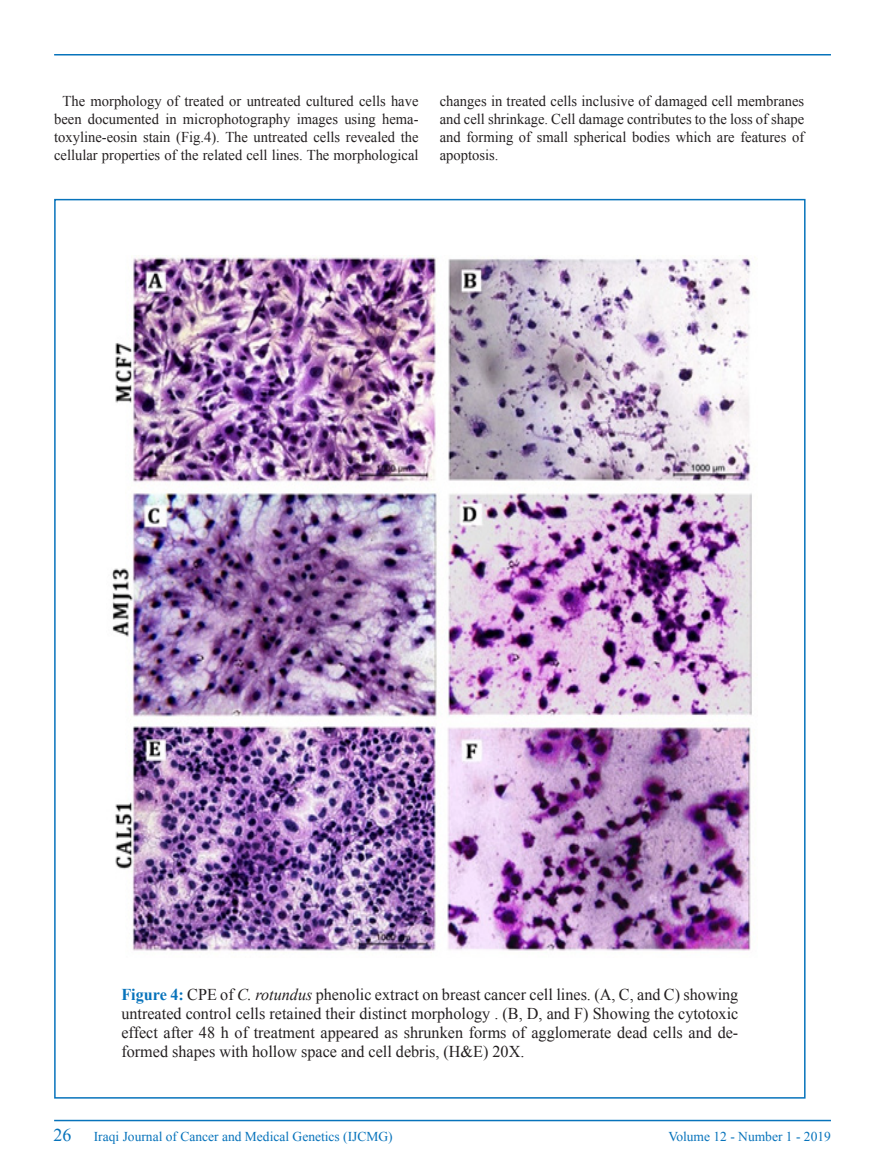
<style>
.page{position:relative;width:885px;height:1174px;background:#fff}
.page>*{position:absolute;margin:0;border:0;box-sizing:border-box;transform-origin:0 0}
.t1{font:16.5px/18.9px "Times New Roman";color:#231f20;text-align:justify}
.t2{font:15px/18px "Times New Roman";color:#231f20;text-align:center}
.t3{font:13.5px "Times New Roman";color:#0773bb}
.s1{font-weight:700;color:#0773bb}
.s2{font-style:italic}
.s3{font-size:18px}
</style>
<div class="page">
<hr style="left:54px;top:1120px;width:777px;height:1px;background:#0773bb">
<hr style="left:54px;top:54px;width:777px;height:2px;background:#0773bb">
<img style="left:112px;top:255px;width:640px;height:698px">
<p class="t2" style="left:54px;top:91px;width:366px">The morphology of treated or untreated cultured cells have been documented in microphotography images using hema&shy;toxyline-eosin stain (Fig.4). The untreated cells revealed the cellular properties of the related cell lines. The morphological</p>
<p class="t2" style="left:440px;top:91px;width:366px;text-align:justify">changes in treated cells inclusive of damaged cell membranes and cell shrinkage. Cell damage contributes to the loss of shape and forming of small spherical bodies which are features of apoptosis.</p>
<p class="t1" style="left:121px;top:985px;width:618px"><span class="s1">Figure 4:</span> CPE of <span class="s2">C. rotundus</span> phenolic extract on breast cancer cell lines. (A, C, and C) showing untreated control cells retained their distinct morphology . (B, D, and F) Showing the cytotoxic effect after 48 h of treatment appeared as shrunken forms of agglomerate dead cells and de&shy;formed shapes with hollow space and cell debris, (H&amp;E) 20X.</p>
<p class="t3" style="left:53px;top:1127px;width:341px"><span class="s3">26</span> Iraqi Journal of Cancer and Medical Genetics (IJCMG)</p>
<p class="t3" style="left:668px;top:1127px;width:164px">Volume 12 - Number 1 - 2019</p>
</div>
